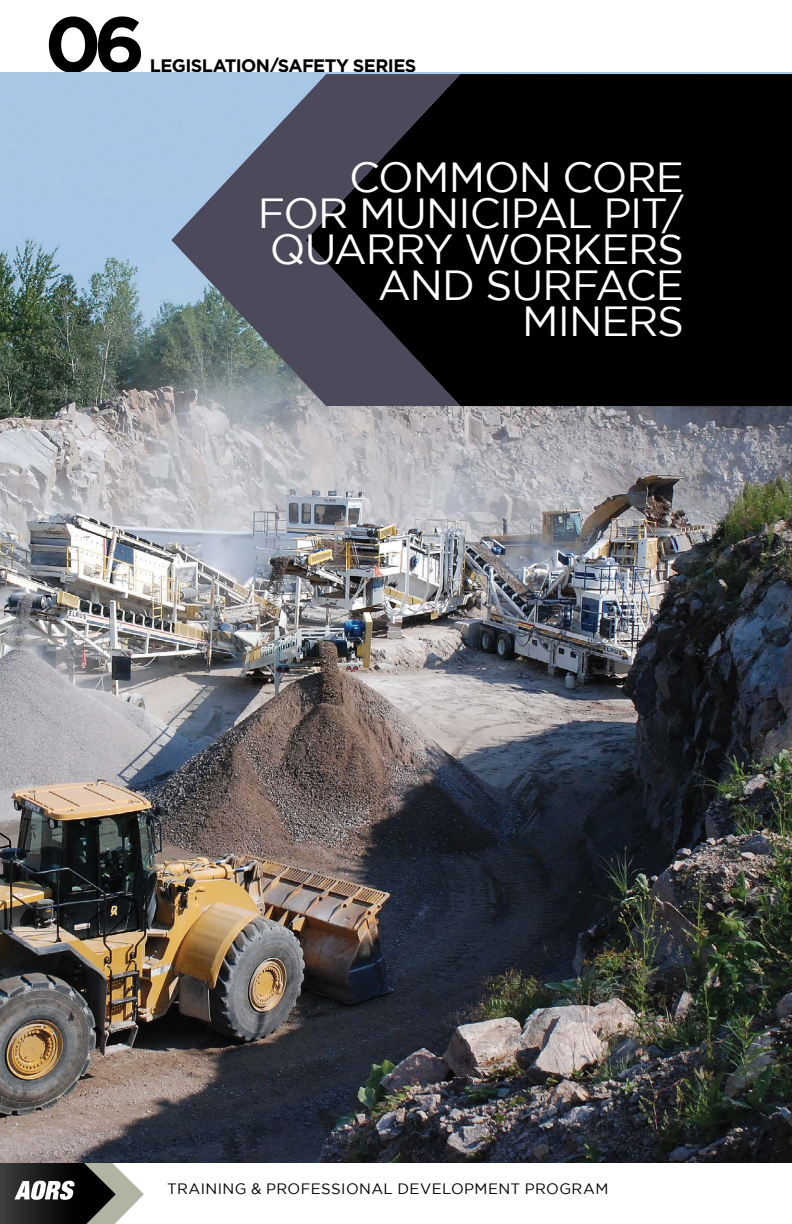
<style>
.page{position:relative;width:792px;height:1224px;background:#fff}
.page>*{position:absolute;margin:0;border:0;box-sizing:border-box;transform-origin:0 0}
.t1{font:700 78px "Gotham";color:#000}
.t2{font:42px/36px "Gotham";letter-spacing:-.025em;color:#fff;text-align:right}
.t3{font:700 18px "Gotham";letter-spacing:-.03em;color:#000}
.t4{font:15px "Gotham";letter-spacing:.025em;color:#000}
</style>
<div class="page">
<svg style="left:0;top:1162px;width:144px;height:62px"></svg>
<img style="left:0;top:72px;width:792px;height:1090px">
<div style="left:460px;top:74px;width:332px;height:332px;background:#000"></div>
<svg style="left:171px;top:74px;width:289px;height:332px;background:#4a505c"></svg>
<h1 class="t1" style="left:45px;top:-1px;width:102px">06</h1>
<p class="t3" style="left:150px;top:55px;width:268px">LEGISLATION/SAFETY SERIES</p>
<p class="t2" style="left:258px;top:159px;width:428px">COMMON CORE<br>FOR MUNICIPAL PIT/<br>QUARRY WORKERS<br>AND SURFACE<br>MINERS</p>
<p class="t4" style="left:167px;top:1180px;width:443px">TRAINING &amp; PROFESSIONAL DEVELOPMENT PROGRAM</p>
</div>
